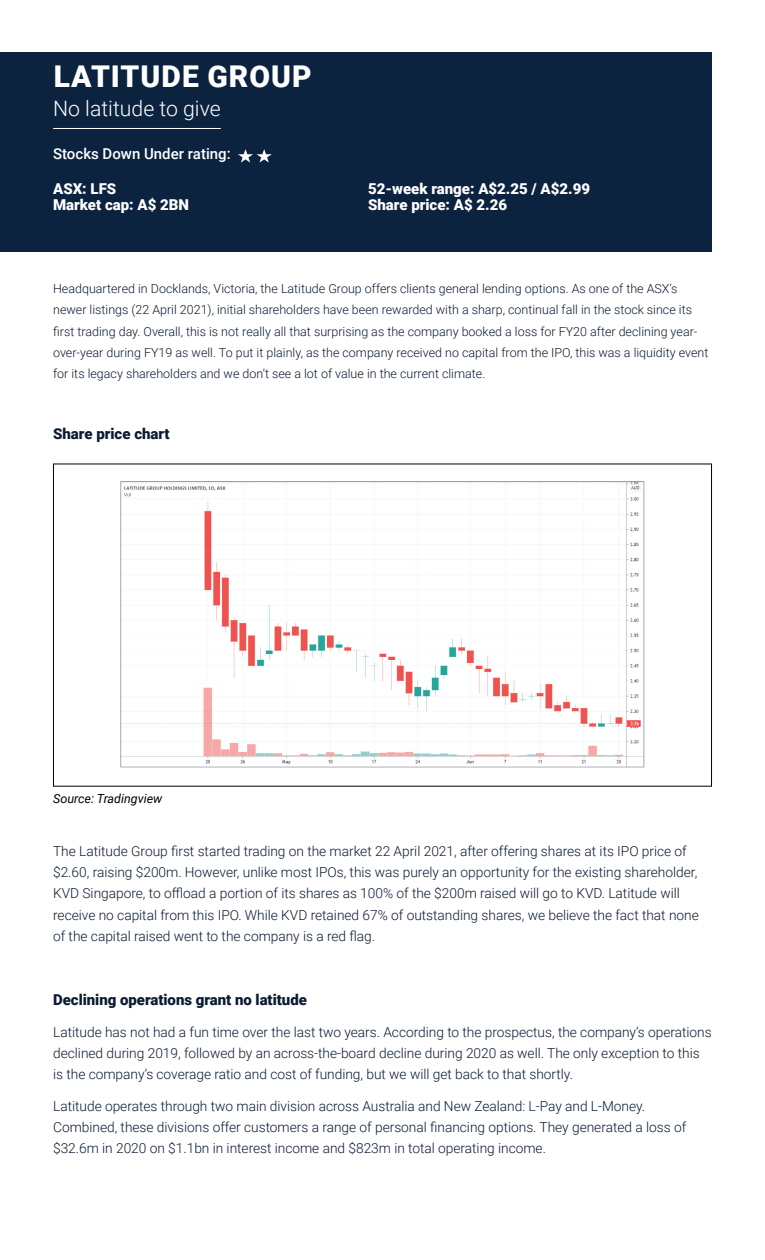
<style>
.page{position:relative;width:765px;height:1260px;background:#fff}
.page>*{position:absolute;margin:0;border:0;box-sizing:border-box;transform-origin:0 0}
.t1{font:900 30px "Roboto";letter-spacing:.035em;color:#fff}
.t2{font:300 21.25px "Roboto";color:#fff}
.t3{font:900 15px "Roboto";color:#fff}
.t4{font:900 15px "Roboto";color:#0b1b31}
.t5{font:500 15px "Roboto";color:#fff}
.t6{font:300 13.75px/21.2px "Roboto";color:#0b1b31}
.t7{font:300 12.5px/21.2px "Roboto";color:#0b1b31}
.t8{font:italic 12.5px "Roboto";color:#000}
</style>
<div class="page">
<div style="left:0;top:52px;width:712px;height:200px;background:#0c233f"></div>
<hr style="left:53px;top:128px;width:168px;height:1px;background:#fff">
<img style="left:120px;top:481px;width:525px;height:286px">
<svg style="left:238px;top:149px;width:34px;height:14px"></svg>
<h1 class="t1" style="left:54px;top:56px;width:260px">LATITUDE GROUP</h1>
<h2 class="t2" style="left:53px;top:94px;width:169px">No latitude to give</h2>
<p class="t5" style="left:53px;top:143px;width:179px">Stocks Down Under rating:</p>
<p class="t3" style="left:53px;top:178px;width:65px">ASX: LFS</p>
<p class="t3" style="left:368px;top:178px;width:223px">52-week range: A$2.25 / A$2.99</p>
<p class="t3" style="left:53px;top:195px;width:137px">Market cap: A$ 2BN</p>
<p class="t3" style="left:368px;top:195px;width:140px">Share price: A$ 2.26</p>
<p class="t7" style="left:53px;top:278px;width:657px">Headquartered in Docklands, Victoria, the Latitude Group offers clients general lending options. As one of the ASX’s newer listings (22 April 2021), initial shareholders have been rewarded with a sharp, continual fall in the stock since its first trading day. Overall, this is not really all that surprising as the company booked a loss for FY20 after declining year&shy;over-year during FY19 as well. To put it plainly, as the company received no capital from the IPO, this was a liquidity event for its legacy shareholders and we don’t see a lot of value in the current climate.</p>
<p class="t4" style="left:53px;top:424px;width:118px">Share price chart</p>
<p class="t8" style="left:53px;top:790px;width:111px">Source: Tradingview</p>
<p class="t6" style="left:53px;top:840px;width:647px">The Latitude Group first started trading on the market 22 April 2021, after offering shares at its IPO price of $2.60, raising $200m. However, unlike most IPOs, this was purely an opportunity for the existing shareholder, KVD Singapore, to offload a portion of its shares as 100% of the $200m raised will go to KVD. Latitude will receive no capital from this IPO. While KVD retained 67% of outstanding shares, we believe the fact that none of the capital raised went to the company is a red flag.</p>
<p class="t4" style="left:53px;top:989px;width:255px">Declining operations grant no latitude</p>
<p class="t6" style="left:53px;top:1020px;width:660px">Latitude has not had a fun time over the last two years. According to the prospectus, the company’s operations declined during 2019, followed by an across-the-board decline during 2020 as well. The only exception to this is the company’s coverage ratio and cost of funding, but we will get back to that shortly.</p>
<p class="t6" style="left:53px;top:1095px;width:635px">Latitude operates through two main division across Australia and New Zealand: L-Pay and L-Money.<br>Combined, these divisions offer customers a range of personal financing options. They generated a loss of $32.6m in 2020 on $1.1bn in interest income and $823m in total operating income.</p>
</div>
